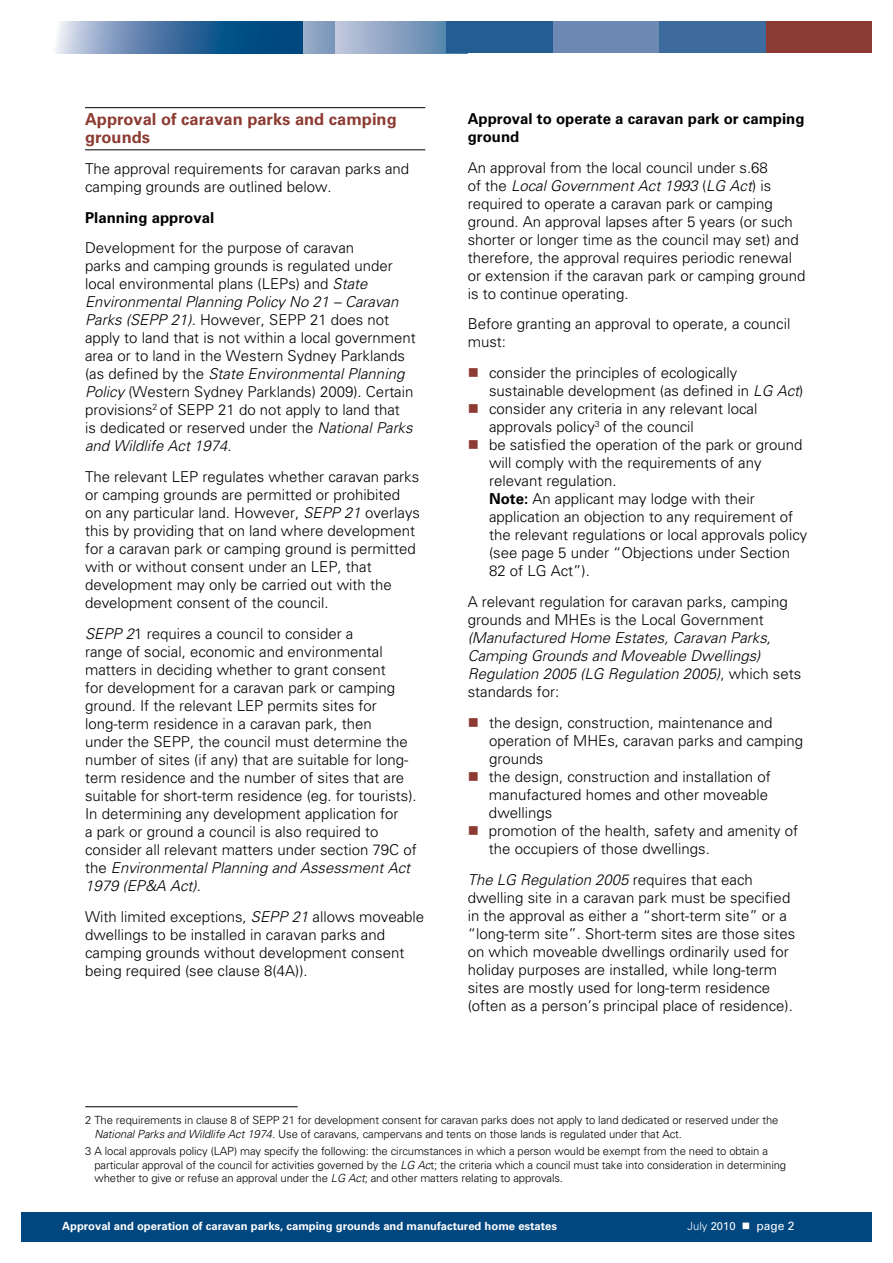
<style>
.page{position:relative;width:893px;height:1263px;background:#fff}
.page>*{position:absolute;margin:0;border:0;box-sizing:border-box;transform-origin:0 0}
.t1{font:700 16.5px/18px "Univers";color:#8c3b32}
.t2{font:300 15px/18px "Univers";color:#000}
.t3{font:italic 300 15px/18px "Univers";color:#000}
.t4{font:700 15px/18px "Univers";color:#000}
.t5{font:12px "Univers";color:#fff}
.t6{font:300 11.25px/13.5px "Univers";letter-spacing:-.01em;color:#000}
.t7{font:700 11.25px "Univers";color:#fff}
.s1{font-style:italic}
.s2{font-weight:700}
.s3{font-style:normal}
.s4{font-weight:300;font-size:11.25px}
.s5{font-size:11.25px}
</style>
<div class="page">
<div style="left:21px;top:1212px;width:851px;height:30px;background:#00467f"></div>
<svg style="left:56px;top:21px;width:247px;height:32px;background:#4978a5"></svg>
<svg style="left:303px;top:21px;width:143px;height:32px;background:#8da5c3"></svg>
<div style="left:765px;top:21px;width:107px;height:32px;background:#8c3b32"></div>
<div style="left:659px;top:21px;width:106px;height:32px;background:#3e6b9d"></div>
<div style="left:553px;top:21px;width:106px;height:32px;background:#6c89b4"></div>
<div style="left:446px;top:21px;width:107px;height:32px;background:#235d92"></div>
<hr style="left:85px;top:107px;width:340px;height:1px;background:#000">
<hr style="left:85px;top:149px;width:340px;height:1px;background:#000">
<hr style="left:85px;top:1106px;width:213px;height:1px;background:#000">
<p class="t1" style="left:85px;top:110px;width:313px">Approval of caravan parks and camping grounds</p>
<p class="t2" style="left:85px;top:160px;width:326px">The approval requirements for caravan parks and camping grounds are outlined below.</p>
<p class="t4" style="left:85px;top:208px;width:131px">Planning approval</p>
<p class="t2" style="left:85px;top:239px;width:332px">Development for the purpose of caravan<br>parks and camping grounds is regulated under local environmental plans (LEPs) and <span class="s1">State Environmental Planning Policy No 21 – Caravan Parks (SEPP 21)</span>. However, SEPP 21 does not apply to land that is not within a local government area or to land in the Western Sydney Parklands (as defined by the <span class="s1">State Environmental Planning Policy</span> (Western Sydney Parklands) 2009). Certain provisions<sup>2</sup> of SEPP 21 do not apply to land that<br>is dedicated or reserved under the <span class="s1">National Parks and Wildlife Act 1974</span>.</p>
<p class="t2" style="left:85px;top:468px;width:337px">The relevant LEP regulates whether caravan parks or camping grounds are permitted or prohibited on any particular land. However, <span class="s1">SEPP 21</span> overlays this by providing that on land where development for a caravan park or camping ground is permitted with or without consent under an LEP, that development may only be carried out with the development consent of the council.</p>
<p class="t2" style="left:85px;top:625px;width:333px"><span class="s1">SEPP 2</span>1 requires a council to consider a<br>range of social, economic and environmental matters in deciding whether to grant consent<br>for development for a caravan park or camping ground. If the relevant LEP permits sites for long-term residence in a caravan park, then<br>under the SEPP, the council must determine the number of sites (if any) that are suitable for long&shy;term residence and the number of sites that are suitable for short-term residence (eg. for tourists).<br>In determining any development application for<br>a park or ground a council is also required to consider all relevant matters under section 79C of the <span class="s1">Environmental Planning and Assessment Act 1979 (EP&amp;A Act)</span>.</p>
<p class="t2" style="left:85px;top:907px;width:341px">With limited exceptions, <span class="s1">SEPP 21</span> allows moveable dwellings to be installed in caravan parks and camping grounds without development consent being required (see clause 8(4A)).</p>
<p class="t4" style="left:468px;top:110px;width:338px">Approval to operate a caravan park or camping ground</p>
<p class="t2" style="left:468px;top:158px;width:339px">An approval from the local council under s.68<br>of the <span class="s1">Local Government Act 1993</span> (<span class="s1">LG Act</span>) is required to operate a caravan park or camping ground. An approval lapses after 5 years (or such shorter or longer time as the council may set) and therefore, the approval requires periodic renewal or extension if the caravan park or camping ground is to continue operating.</p>
<p class="t2" style="left:468px;top:315px;width:324px">Before granting an approval to operate, a council must:</p>
<p class="t2" style="left:489px;top:364px;width:320px">consider the principles of ecologically sustainable development (as defined in <span class="s1">LG Act</span>) consider any criteria in any relevant local approvals policy<sup>3</sup> of the council<br>be satisfied the operation of the park or ground will comply with the requirements of any relevant regulation.<br><span class="s2">Note:</span> An applicant may lodge with their application an objection to any requirement of the relevant regulations or local approvals policy (see page 5 under “Objections under Section 82 of LG Act”).</p>
<p class="t2" style="left:468px;top:593px;width:322px">A relevant regulation for caravan parks, camping grounds and MHEs is the Local Government</p>
<p class="t3" style="left:468px;top:629px;width:335px">(Manufactured Home Estates, Caravan Parks, Camping Grounds and Moveable Dwellings)<br>Regulation 2005 (LG Regulation 2005)<span class="s3">, which sets standards for:</span></p>
<p class="t2" style="left:489px;top:713px;width:316px">the design, construction, maintenance and operation of MHEs, caravan parks and camping grounds<br>the design, construction and installation of manufactured homes and other moveable dwellings<br>promotion of the health, safety and amenity of the occupiers of those dwellings.</p>
<p class="t2" style="left:468px;top:870px;width:329px"><span class="s1">The LG Regulation 2005</span> requires that each dwelling site in a caravan park must be specified in the approval as either a “short-term site” or a “long-term site”. Short-term sites are those sites on which moveable dwellings ordinarily used for holiday purposes are installed, while long-term sites are mostly used for long-term residence (often as a person’s principal place of residence).</p>
<p class="t6" style="left:94px;top:1113px;width:686px;text-indent:-9px">2 The requirements in clause 8 of SEPP 21 for development consent for caravan parks does not apply to land dedicated or reserved under the<br><span class="s1">National Parks and Wildlife Act 1974.</span> Use of caravans, campervans and tents on those lands is regulated under that Act.</p>
<p class="t6" style="left:94px;top:1145px;width:693px;text-indent:-9px">3 A local approvals policy (LAP) may specify the following: the circumstances in which a person would be exempt from the need to obtain a particular approval of the council for activities governed by the <span class="s1">LG Ac</span>t; the criteria which a council must take into consideration in determining whether to give or refuse an approval under the <span class="s1">LG Act</span>; and other matters relating to approvals.</p>
<p class="t7" style="left:62px;top:1220px;width:497px">Approval and operation of caravan parks, camping grounds and manufactured home estates</p>
<p class="t5" style="left:688px;top:1219px;width:109px"><span class="s4">July</span> <span class="s5">2010</span> ■ page 2</p>
</div>
